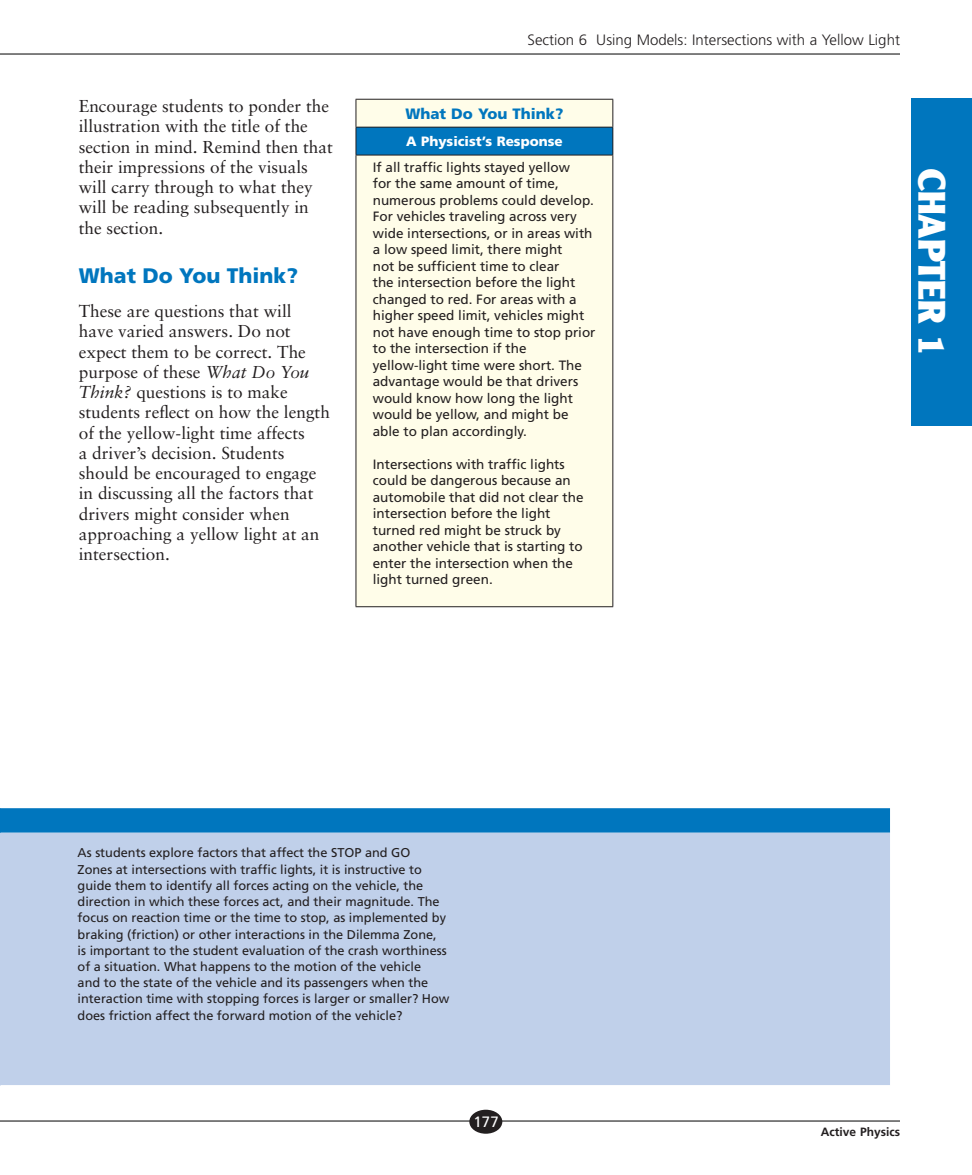
<style>
.page{position:relative;width:972px;height:1175px;background:#fff}
.page>*{position:absolute;margin:0;border:0;box-sizing:border-box;transform-origin:0 0}
.t1{font:900 37.5px "Clearface Gothic LH";color:#fff}
.t2{font:900 21px "Frutiger";color:#0076be}
.t3{font:17.25px/20.2px "Sabon";color:#231f20}
.t4{font:300 15px "Frutiger";color:#231f20}
.t5{font:900 15px "Frutiger";color:#0076be}
.t6{font:15px "Frutiger";color:#fff}
.t7{font:13.5px/16.5px "Frutiger";color:#231f20}
.t8{font:900 13.5px "Frutiger";color:#fff}
.t9{font:12.75px/16.2px "Frutiger";color:#231f20}
.t10{font:700 12px "Frutiger";color:#231f20}
.s1{font-style:italic}
</style>
<div class="page">
<div style="left:357px;top:100px;width:255px;height:506px;background:#fffde9"></div>
<div style="left:356px;top:127px;width:257px;height:28px;background:#0076be"></div>
<hr style="left:356px;top:155px;width:1px;height:451px;background:#231f20">
<hr style="left:612px;top:155px;width:1px;height:451px;background:#231f20">
<hr style="left:356px;top:99px;width:257px;height:1px;background:#231f20">
<hr style="left:356px;top:127px;width:257px;height:1px;background:#231f20">
<svg style="left:356px;top:100px;width:1px;height:55px"></svg>
<svg style="left:612px;top:100px;width:1px;height:55px"></svg>
<hr style="left:356px;top:155px;width:257px;height:1px;background:#231f20">
<hr style="left:356px;top:606px;width:257px;height:1px;background:#231f20">
<div style="left:0;top:808px;width:890px;height:24px;background:#0076be"></div>
<div style="left:0;top:832px;width:890px;height:253px;background:#c0d0ea"></div>
<hr style="left:0;top:1120px;width:900px;height:1px;background:#000">
<hr style="left:0;top:54px;width:900px;height:1px;background:#000">
<div style="left:469px;top:1109px;width:33px;height:24px;background:#231f20;border-radius:50%"></div>
<div style="left:911px;top:99px;width:61px;height:327px;background:#0076be"></div>
<p class="t3" style="left:79px;top:97px;width:255px">Encourage students to ponder the illustration with the title of the section in mind. Remind then that their impressions of the visuals will carry through to what they will be reading subsequently in the section.</p>
<h2 class="t2" style="left:79px;top:267px;width:221px">What Do You Think?</h2>
<p class="t3" style="left:79px;top:302px;width:253px">These are questions that will have varied answers. Do not expect them to be correct. The purpose of these <span class="s1">What Do You<br>Think?</span> questions is to make students reflect on how the length of the yellow-light time affects<br>a driver’s decision. Students should be encouraged to engage in discussing all the factors that drivers might consider when approaching a yellow light at an intersection.</p>
<p class="t4" style="left:528px;top:34px;width:374px">Section 6 Using Models: Intersections with a Yellow Light</p>
<p class="t5" style="left:405px;top:108px;width:160px">What Do You Think?</p>
<p class="t8" style="left:406px;top:136px;width:158px">A Physicist’s Response</p>
<p class="t7" style="left:373px;top:160px;width:224px">If all traffic lights stayed yellow<br>for the same amount of time, numerous problems could develop.<br>For vehicles traveling across very wide intersections, or in areas with a low speed limit, there might<br>not be sufficient time to clear<br>the intersection before the light changed to red. For areas with a higher speed limit, vehicles might not have enough time to stop prior to the intersection if the yellow-light time were short. The advantage would be that drivers would know how long the light would be yellow, and might be able to plan accordingly.</p>
<p class="t7" style="left:373px;top:457px;width:212px">Intersections with traffic lights could be dangerous because an automobile that did not clear the intersection before the light turned red might be struck by another vehicle that is starting to enter the intersection when the light turned green.</p>
<h1 class="t1" style="left:945px;top:168px;width:190px;rotate:90deg">CHAPTER 1</h1>
<p class="t9" style="left:78px;top:846px;width:373px">As students explore factors that affect the STOP and GO<br>Zones at intersections with traffic lights, it is instructive to guide them to identify all forces acting on the vehicle, the direction in which these forces act, and their magnitude. The focus on reaction time or the time to stop, as implemented by braking (friction) or other interactions in the Dilemma Zone,<br>is important to the student evaluation of the crash worthiness of a situation. What happens to the motion of the vehicle<br>and to the state of the vehicle and its passengers when the interaction time with stopping forces is larger or smaller? How does friction affect the forward motion of the vehicle?</p>
<p class="t6" style="left:474px;top:1115px;width:27px">177</p>
<p class="t10" style="left:821px;top:1127px;width:81px">Active Physics</p>
</div>
